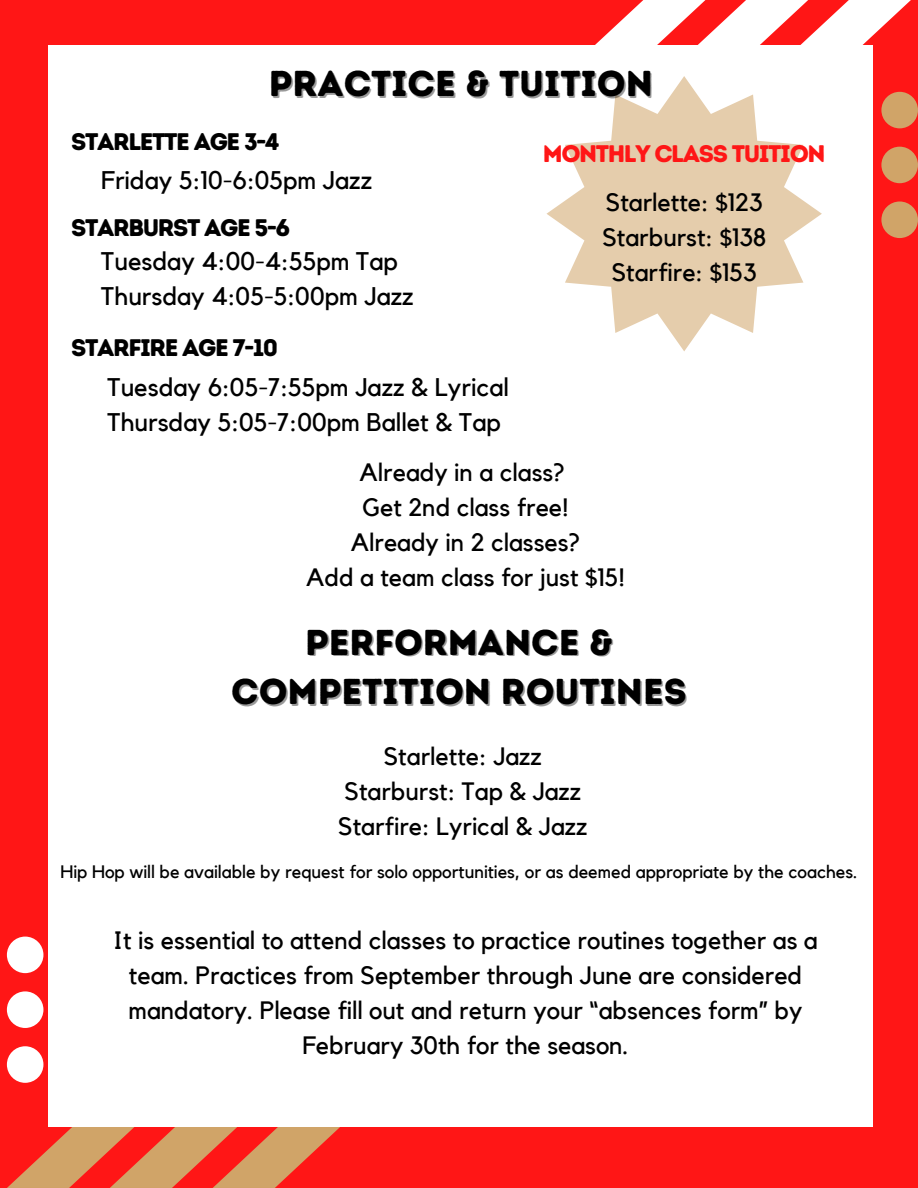
<style>
.page{position:relative;width:918px;height:1188px;background:#ff1616}
.page>*{position:absolute;margin:0;border:0;box-sizing:border-box;transform-origin:0 0}
.t1{font:36px "Intro Rust Base";color:#000}
.t2{font:25.5px/34.8px "Kollektif";color:#000}
.t3{font:25.05px/34.8px "Kollektif";color:#000;text-align:center}
.t4{font:24px "Intro Rust Base";letter-spacing:-.06em;color:#000}
.t5{font:24px "Intro Rust Base";letter-spacing:-.06em;color:#ff1616}
.t6{font:18px "Kollektif";color:#000}
</style>
<div class="page">
<svg style="left:7px;top:1127px;width:333px;height:61px"></svg>
<svg style="left:7px;top:937px;width:36px;height:146px"></svg>
<div style="left:48px;top:45px;width:825px;height:1082px;background:#fff"></div>
<svg style="left:595px;top:0;width:323px;height:238px"></svg>
<svg style="left:546px;top:76px;width:276px;height:275px;fill:#e5cdac"></svg>
<h1 class="t1" style="left:269px;top:62px;width:385px">PRACTICE &amp; TUITION</h1>
<h1 class="t4" style="left:71px;top:127px;width:210px">STARLETTE AGE 3-4</h1>
<h2 class="t2" style="left:101px;top:163px;width:272px">Friday 5:10-6:05pm Jazz</h2>
<p class="t4" style="left:71px;top:214px;width:221px">STARBURST AGE 5-6</p>
<p class="t2" style="left:101px;top:245px;width:314px">Tuesday 4:00-4:55pm Tap<br>Thursday 4:05-5:00pm Jazz</p>
<h2 class="t4" style="left:71px;top:333px;width:208px">STARFIRE AGE 7-10</h2>
<h2 class="t2" style="left:107px;top:371px;width:403px">Tuesday 6:05-7:55pm Jazz &amp; Lyrical<br>Thursday 5:05-7:00pm Ballet &amp; Tap</h2>
<h2 class="t5" style="left:543px;top:139px;width:284px">MONTHLY CLASS TUITION</h2>
<h2 class="t3" style="left:602px;top:186px;width:165px">Starlette: $123<br>Starburst: $138<br>Starfire: $153</h2>
<p class="t3" style="left:306px;top:456px;width:320px">Already in a class?<br>Get 2nd class free!<br>Already in 2 classes?<br>Add a team class for just $15!</p>
<h2 class="t1" style="left:305px;top:620px;width:309px">PERFORMANCE &amp;</h2>
<h2 class="t1" style="left:231px;top:670px;width:457px">COMPETITION ROUTINES</h2>
<h2 class="t3" style="left:338px;top:740px;width:251px">Starlette: Jazz<br>Starburst: Tap &amp; Jazz<br>Starfire: Lyrical &amp; Jazz</h2>
<h2 class="t6" style="left:60px;top:864px;width:799px">Hip Hop will be available by request for solo opportunities, or as deemed appropriate by the coaches.</h2>
<h2 class="t3" style="left:113px;top:924px;width:706px">It is essential to attend classes to practice routines together as a team. Practices from September through June are considered mandatory. Please fill out and return your “absences form” by February 30th for the season.</h2>
</div>
